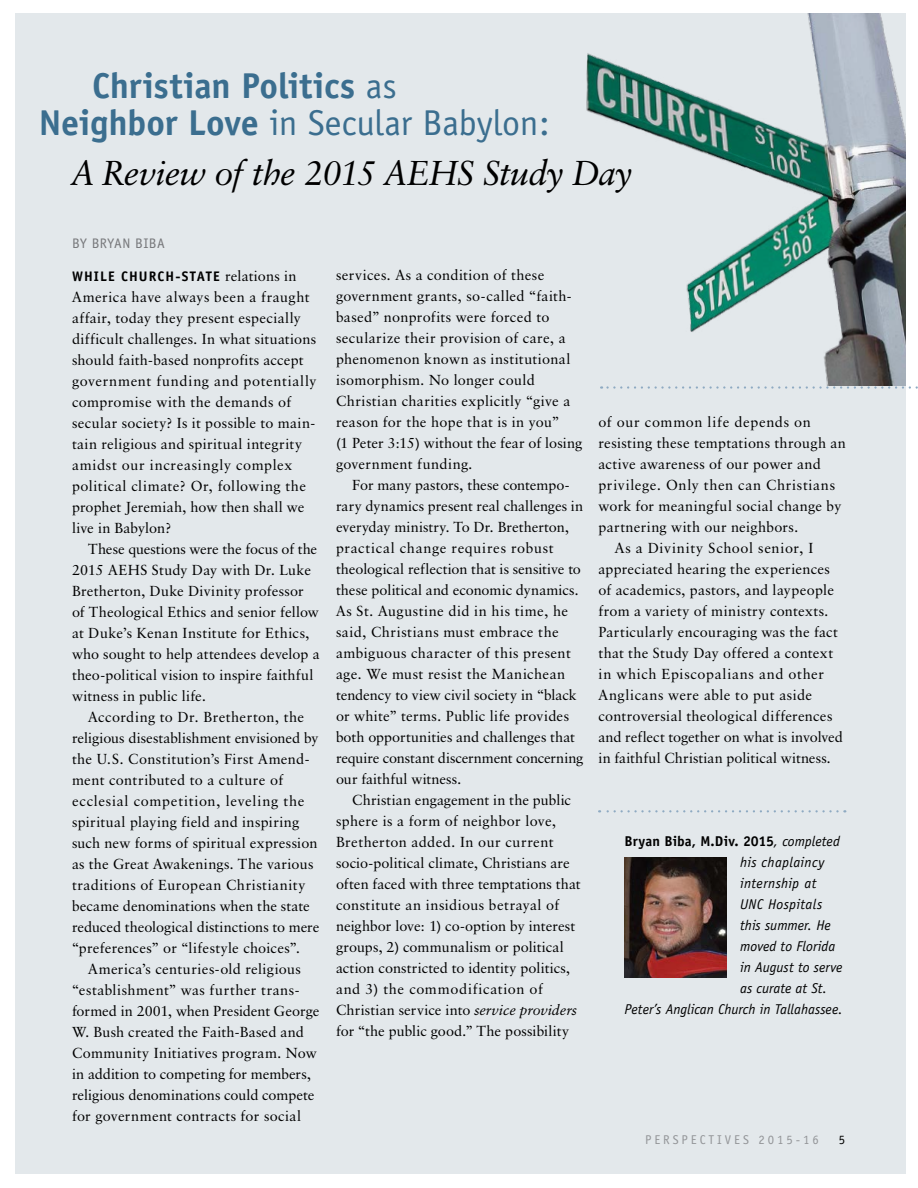
<style>
.page{position:relative;width:918px;height:1188px;background:#fff}
.page>*{position:absolute;margin:0;border:0;box-sizing:border-box;transform-origin:0 0}
.Headline_1{font:700 36px/37.5px "Officina Sans";letter-spacing:-.01em;color:#3b6e8f}
.Headline_1-2{font:italic 34.5px "Classical Garamond BT";letter-spacing:-.015em;color:#000}
.SERIF___indent{font:14.55px/21px "Classical Garamond BT";letter-spacing:.015em;color:#000}
.SERIF___no_indent{font:14.55px/21px "Classical Garamond BT";letter-spacing:.025em;color:#000}
.writer_credit{font:italic 14.25px "Officina Sans";letter-spacing:.005em;color:#000}
.writer_credit-2{font:italic 14.25px "Officina Sans";letter-spacing:.025em;color:#000}
.writer_credit-3{font:700 14.25px "Officina Sans";letter-spacing:.01em;color:#000}
.SERIF___no_indent-2{font:700 13.8px "Officina Sans";letter-spacing:.08em;color:#000}
.Byline{font:13.8px "Officina Sans";letter-spacing:.03em;color:#77787b}
.SERIF___no_indent-3{font:12.75px "Officina Sans";letter-spacing:.23em;color:#939598}
.SERIF___no_indent-4{font:12.75px "Officina Sans";color:#000}
.s1{font-weight:400}
.s2{font-family:"Classical Garamond BT";font-weight:400;font-size:14.55px}
.s3{font-style:italic}
.s4{font-weight:400;font-style:italic}
</style>
<div class="page">
<div style="left:15px;top:14px;width:891px;height:1160px;background:#e3e8eb"></div>
<img style="left:625px;top:857px;width:102px;height:120px">
<svg style="left:599px;top:810px;width:239px;height:2px"></svg>
<img style="left:586px;top:14px;width:320px;height:372px">
<svg style="left:601px;top:386px;width:317px;height:3px"></svg>
<p class="Headline_1" style="left:39px;top:67px;width:512px;text-indent:53px">Christian Politics <span class="s1">as<br></span>Neighbor Love <span class="s1">in Secular Babylon:</span></p>
<p class="Headline_1-2" style="left:73px;top:152px;width:562px">A Review of the 2015 AEHS Study Day</p>
<p class="Byline" style="left:72px;top:235px;width:94px">BY BRYAN BIBA</p>
<p class="SERIF___no_indent-2" style="left:72px;top:268px;width:226px">WHILE CHURCH-STATE <span class="s2">relations in</span></p>
<p class="SERIF___no_indent" style="left:72px;top:286px;width:246px">America have always been a fraught affair, today they present especially difficult challenges. In what situations should faith-based nonprofits accept government funding and potentially compromise with the demands of secular society? Is it possible to main&shy;tain religious and spiritual integrity amidst our increasingly complex political climate? Or, following the prophet Jeremiah, how then shall we live in Babylon?</p>
<p class="SERIF___indent" style="left:72px;top:538px;width:249px;text-indent:16px">These questions were the focus of the 2015 AEHS Study Day with Dr. Luke Bretherton, Duke Divinity professor of Theological Ethics and senior fellow at Duke’s Kenan Institute for Ethics, who sought to help attendees develop a theo-political vision to inspire faithful witness in public life.</p>
<p class="SERIF___indent" style="left:72px;top:706px;width:249px;text-indent:16px">According to Dr. Bretherton, the religious disestablishment envisioned by the U.S. Constitution’s First Amend&shy;ment contributed to a culture of ecclesial competition, leveling the spiritual playing field and inspiring such new forms of spiritual expression as the Great Awakenings. The various traditions of European Christianity became denominations when the state reduced theological distinctions to mere “preferences” or “lifestyle choices”.</p>
<p class="SERIF___indent" style="left:72px;top:958px;width:249px;text-indent:16px">America’s centuries-old religious “establishment” was further trans&shy;formed in 2001, when President George W. Bush created the Faith-Based and Community Initiatives program. Now in addition to competing for members, religious denominations could compete for government contracts for social</p>
<p class="SERIF___indent" style="left:336px;top:265px;width:248px">services. As a condition of these government grants, so-called “faith&shy;based” nonprofits were forced to secularize their provision of care, a phenomenon known as institutional isomorphism. No longer could Christian charities explicitly “give a reason for the hope that is in you”<br>(1 Peter 3:15) without the fear of losing government funding.</p>
<p class="SERIF___indent" style="left:336px;top:475px;width:249px;text-indent:16px">For many pastors, these contempo&shy;rary dynamics present real challenges in everyday ministry. To Dr. Bretherton, practical change requires robust theological reflection that is sensitive to these political and economic dynamics.<br>As St. Augustine did in his time, he said, Christians must embrace the ambiguous character of this present age. We must resist the Manichean tendency to view civil society in “black or white” terms. Public life provides both opportunities and challenges that require constant discernment concerning our faithful witness.</p>
<p class="SERIF___indent" style="left:336px;top:790px;width:246px;text-indent:16px">Christian engagement in the public sphere is a form of neighbor love, Bretherton added. In our current socio-political climate, Christians are often faced with three temptations that constitute an insidious betrayal of neighbor love: 1) co-option by interest groups, 2) communalism or political action constricted to identity politics, and 3) the commodification of Christian service into <span class="s3">service providers </span>for “the public good.” The possibility</p>
<p class="SERIF___indent" style="left:598px;top:411px;width:249px">of our common life depends on resisting these temptations through an active awareness of our power and privilege. Only then can Christians work for meaningful social change by partnering with our neighbors.</p>
<p class="SERIF___indent" style="left:598px;top:537px;width:246px;text-indent:16px">As a Divinity School senior, I appreciated hearing the experiences of academics, pastors, and laypeople from a variety of ministry contexts.<br>Particularly encouraging was the fact that the Study Day offered a context in which Episcopalians and other Anglicans were able to put aside controversial theological differences and reflect together on what is involved in faithful Christian political witness.</p>
<p class="writer_credit-3" style="left:625px;top:833px;width:217px">Bryan Biba, M.Div. 2015<span class="s4">, completed</span></p>
<p class="writer_credit-2" style="left:740px;top:854px;width:86px">his chaplaincy</p>
<p class="writer_credit-2" style="left:740px;top:875px;width:78px">internship at</p>
<p class="writer_credit-2" style="left:740px;top:896px;width:84px">UNC Hospitals</p>
<p class="writer_credit" style="left:740px;top:917px;width:92px">this summer. He</p>
<p class="writer_credit" style="left:740px;top:938px;width:97px">moved to Florida</p>
<p class="writer_credit" style="left:740px;top:959px;width:104px">in August to serve</p>
<p class="writer_credit" style="left:740px;top:980px;width:88px">as curate at St.</p>
<p class="writer_credit" style="left:625px;top:1001px;width:220px">Peter’s Anglican Church in Tallahassee.</p>
<p class="SERIF___no_indent-3" style="left:645px;top:1132px;width:175px">PERSPECTIVES 2015-16</p>
<p class="SERIF___no_indent-4" style="left:839px;top:1132px;width:8px">5</p>
</div>
